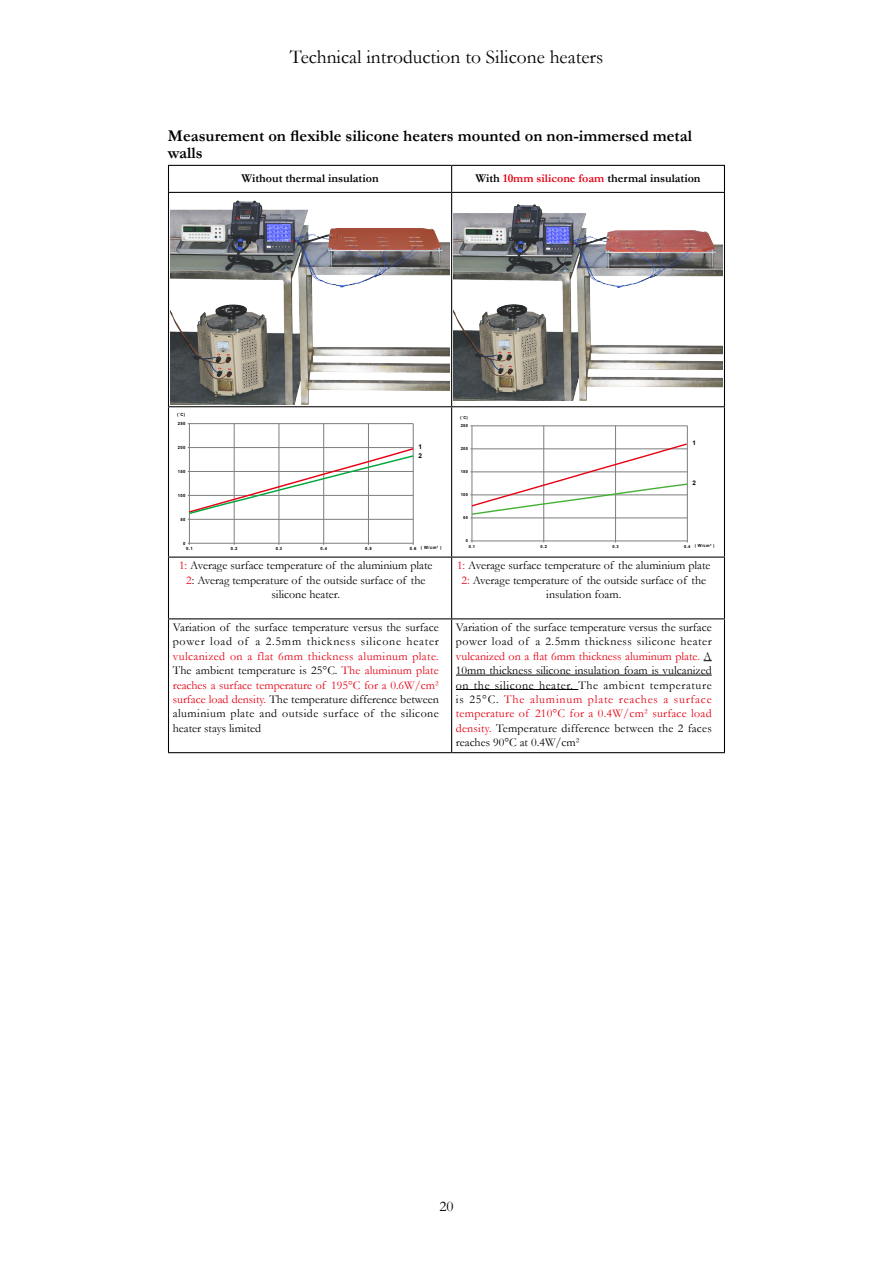
<style>
.page{position:relative;width:893px;height:1263px;background:#fff}
.page>*{position:absolute;margin:0;border:0;box-sizing:border-box;transform-origin:0 0}
.t1{font:19.5px "Garamond";color:#000}
.t2{font:700 16.5px/16.5px "Garamond";color:#000}
.t3{font:15px "Garamond";color:#000}
.t4{font:12px/14.4px "Garamond";color:#000;text-align:center}
.t5{font:12px/14.4px "Garamond";letter-spacing:.035em;color:#e60012;text-align:justify}
.t6{font:700 12px "Garamond";color:#000}
.t7{font:700 6.6px/9.4px "Arial";color:#000}
.t8{font:700 6.3px "Arial";color:#000}
.t9{font:700 4.35px "Arial";letter-spacing:.09em;color:#000;scale:.96 1}
.t10{font:700 4.2px "Arial";letter-spacing:.09em;color:#000;scale:.96 1}
.s1{color:#e60012}
.s2{color:#000}
</style>
<div class="page">
<svg style="left:169px;top:407px;width:555px;height:150px"></svg>
<hr style="left:168px;top:165px;width:284px;height:1px;background:#000">
<svg style="left:168px;top:166px;width:1px;height:26px"></svg>
<hr style="left:452px;top:165px;width:273px;height:1px;background:#000">
<svg style="left:451px;top:166px;width:1px;height:26px"></svg>
<svg style="left:724px;top:166px;width:1px;height:26px"></svg>
<hr style="left:168px;top:192px;width:284px;height:1px;background:#000">
<hr style="left:168px;top:193px;width:1px;height:213px;background:#000">
<hr style="left:452px;top:192px;width:273px;height:1px;background:#000">
<hr style="left:451px;top:193px;width:1px;height:213px;background:#000">
<hr style="left:724px;top:193px;width:1px;height:213px;background:#000">
<hr style="left:168px;top:406px;width:284px;height:1px;background:#000">
<hr style="left:168px;top:407px;width:1px;height:150px;background:#000">
<hr style="left:452px;top:406px;width:273px;height:1px;background:#000">
<hr style="left:451px;top:407px;width:1px;height:150px;background:#000">
<hr style="left:724px;top:407px;width:1px;height:150px;background:#000">
<hr style="left:168px;top:557px;width:284px;height:1px;background:#000">
<hr style="left:168px;top:558px;width:1px;height:60px;background:#000">
<hr style="left:452px;top:557px;width:273px;height:1px;background:#000">
<hr style="left:451px;top:558px;width:1px;height:60px;background:#000">
<hr style="left:724px;top:558px;width:1px;height:60px;background:#000">
<hr style="left:168px;top:618px;width:284px;height:1px;background:#000">
<hr style="left:168px;top:619px;width:1px;height:133px;background:#000">
<hr style="left:452px;top:618px;width:273px;height:1px;background:#000">
<hr style="left:451px;top:619px;width:1px;height:133px;background:#000">
<hr style="left:724px;top:619px;width:1px;height:133px;background:#000">
<hr style="left:168px;top:752px;width:284px;height:1px;background:#000">
<hr style="left:452px;top:752px;width:273px;height:1px;background:#000">
<img style="left:171px;top:200px;width:278px;height:205px">
<img style="left:454px;top:204px;width:268px;height:197px">
<hr style="left:189px;top:424px;width:1px;height:121px;background:#7d7d7d">
<hr style="left:234px;top:424px;width:1px;height:121px;background:#7d7d7d">
<hr style="left:279px;top:424px;width:1px;height:121px;background:#7d7d7d">
<hr style="left:323px;top:424px;width:1px;height:121px;background:#7d7d7d">
<hr style="left:368px;top:424px;width:1px;height:121px;background:#7d7d7d">
<hr style="left:413px;top:424px;width:1px;height:121px;background:#7d7d7d">
<hr style="left:188px;top:543px;width:225px;height:1px;background:#7d7d7d">
<hr style="left:188px;top:519px;width:225px;height:1px;background:#7d7d7d">
<hr style="left:188px;top:423px;width:225px;height:1px;background:#7d7d7d">
<svg style="left:188px;top:447px;width:227px;height:68px"></svg>
<hr style="left:472px;top:426px;width:1px;height:116px;background:#7d7d7d">
<hr style="left:543px;top:426px;width:1px;height:116px;background:#7d7d7d">
<hr style="left:615px;top:426px;width:1px;height:116px;background:#7d7d7d">
<hr style="left:687px;top:426px;width:1px;height:116px;background:#7d7d7d">
<hr style="left:470px;top:541px;width:217px;height:1px;background:#7d7d7d">
<hr style="left:470px;top:518px;width:217px;height:1px;background:#7d7d7d">
<hr style="left:470px;top:495px;width:217px;height:1px;background:#7d7d7d">
<hr style="left:470px;top:472px;width:217px;height:1px;background:#7d7d7d">
<hr style="left:470px;top:449px;width:217px;height:1px;background:#7d7d7d">
<hr style="left:470px;top:426px;width:217px;height:1px;background:#7d7d7d">
<svg style="left:471px;top:442px;width:218px;height:74px"></svg>
<hr style="left:456px;top:675px;width:256px;height:1px;background:#000">
<hr style="left:456px;top:689px;width:122px;height:1px;background:#000">
<h1 class="t1" style="left:290px;top:43px;width:315px">Technical introduction to Silicone heaters</h1>
<h2 class="t2" style="left:168px;top:128px;width:525px">Measurement on flexible silicone heaters mounted on non-immersed metal walls</h2>
<p class="t6" style="left:241px;top:170px;width:139px">Without thermal insulation</p>
<p class="t6" style="left:476px;top:170px;width:227px">With <span class="s1">10mm silicone foam</span> thermal insulation</p>
<p class="t9" style="left:177px;top:412px;width:10px">(˚C)</p>
<p class="t10" style="left:460px;top:414px;width:10px">(˚C)</p>
<p class="t9" style="left:178px;top:421px;width:10px">250</p>
<p class="t10" style="left:461px;top:423px;width:9px">250</p>
<p class="t9" style="left:178px;top:445px;width:10px">200</p>
<p class="t9" style="left:178px;top:469px;width:10px">150</p>
<p class="t7" style="left:418px;top:442px;width:5px">1<br>2</p>
<p class="t10" style="left:461px;top:446px;width:9px">200</p>
<p class="t10" style="left:461px;top:469px;width:9px">150</p>
<p class="t8" style="left:692px;top:439px;width:5px">1</p>
<p class="t8" style="left:692px;top:479px;width:5px">2</p>
<p class="t9" style="left:178px;top:492px;width:10px">100</p>
<p class="t10" style="left:461px;top:492px;width:9px">100</p>
<p class="t9" style="left:180px;top:516px;width:7px">50</p>
<p class="t10" style="left:463px;top:515px;width:7px">50</p>
<p class="t9" style="left:183px;top:540px;width:4px">0</p>
<p class="t9" style="left:186px;top:546px;width:8px">0.1</p>
<p class="t9" style="left:231px;top:546px;width:8px">0.2</p>
<p class="t9" style="left:276px;top:546px;width:8px">0.3</p>
<p class="t9" style="left:320px;top:546px;width:8px">0.4</p>
<p class="t9" style="left:365px;top:546px;width:8px">0.5</p>
<p class="t9" style="left:410px;top:545px;width:34px">0.6 ( W/cm² )</p>
<p class="t10" style="left:466px;top:538px;width:4px">0</p>
<p class="t10" style="left:469px;top:543px;width:8px">0.1</p>
<p class="t10" style="left:541px;top:543px;width:8px">0.2</p>
<p class="t10" style="left:612px;top:543px;width:8px">0.3</p>
<p class="t10" style="left:684px;top:543px;width:33px">0.4 ( W/cm² )</p>
<p class="t4" style="left:179px;top:558px;width:255px"><span class="s1">1:</span> Average surface temperature of the aluminium plate<br><span class="s1">2</span>: Averag temperature of the outside surface of the silicone heater.</p>
<p class="t4" style="left:457px;top:558px;width:255px"><span class="s1">1:</span> Average surface temperature of the aluminium plate<br><span class="s1">2:</span> Average temperature of the outside surface of the insulation foam.</p>
<p class="t4" style="left:173px;top:620px;width:268px;text-align:left">Variation of the surface temperature versus the surface power load of a 2.5mm thickness silicone heater</p>
<p class="t5" style="left:173px;top:648px;width:268px">vulcanized on a flat 6mm thickness aluminum plate.<br><span class="s2">The ambient temperature is 25°C.</span> The aluminum plate reaches a surface temperature of 195°C for a 0.6W/cm² surface load density. <span class="s2">The temperature difference between aluminium plate and outside surface of the silicone heater stays limited</span></p>
<p class="t4" style="left:456px;top:620px;width:257px;text-align:justify">Variation of the surface temperature versus the surface power load of a 2.5mm thickness silicone heater <span class="s1">vulcanized on a flat 6mm thickness aluminum plate.</span> A 10mm thickness silicone insulation foam is vulcanized on the silicone heater. The ambient temperature is 25°C. <span class="s1">The aluminum plate reaches a surface temperature of 210°C for a 0.4W/cm² surface load density.</span> Temperature difference between the 2 faces reaches 90°C at 0.4W/cm²</p>
<p class="t3" style="left:439px;top:1196px;width:16px">20</p>
</div>
